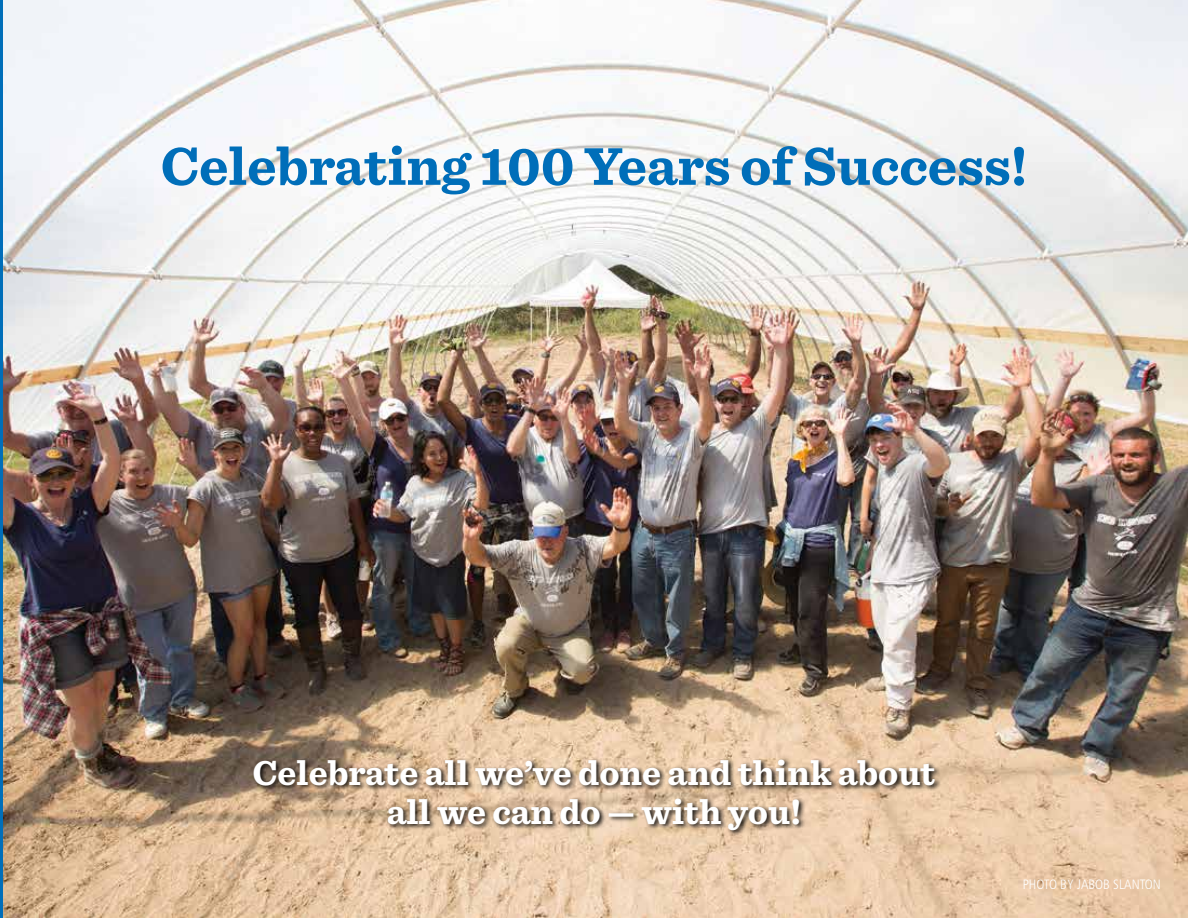
<style>
.page{position:relative;width:1188px;height:918px;background:#fff}
.page>*{position:absolute;margin:0;border:0;box-sizing:border-box;transform-origin:0 0}
.t1{font:700 55.5px "Sentinel";color:#006eb9}
.t2{font:700 36px/39px "Sentinel";color:#fff;text-align:center}
.t3{font:300 condensed 13.5px "Frutiger LT Std";color:#fff}
</style>
<div class="page">
<img style="left:2px;top:0;width:1186px;height:918px">
<hr style="left:0;top:0;width:2px;height:918px;background:#006eb9">
<div style="left:252px;top:757px;width:690px;height:80px;background:#000;opacity:.9"></div>
<h1 class="t1" style="left:161px;top:123px;width:868px">Celebrating 100 Years of Success!</h1>
<p class="t2" style="left:253px;top:752px;width:684px">Celebrate all we’ve done and think about all we can do — with you!</p>
<p class="t3" style="left:1023px;top:877px;width:140px">PHOTO BY JABOB SLANTON</p>
</div>
